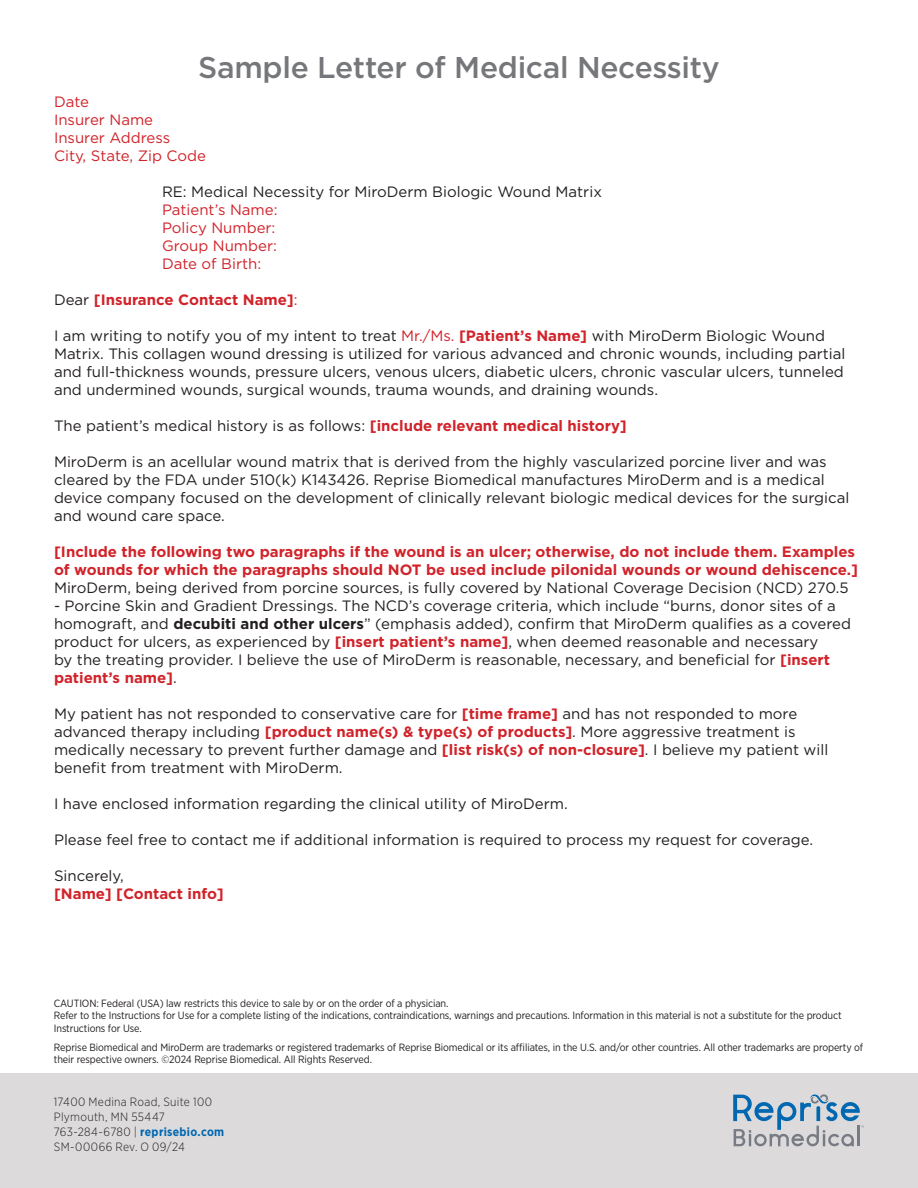
<style>
.page{position:relative;width:918px;height:1188px;background:#fff}
.page>*{position:absolute;margin:0;border:0;box-sizing:border-box;transform-origin:0 0}
.t1{font:500 30px "Gotham";letter-spacing:-.01em;color:#76777b}
.t2{font:15px/18px "Gotham";color:#231f20}
.t3{font:700 15px/18px "Gotham";color:#d1232a}
.t4{font:15px/18px "Gotham";color:#d1232a}
.Address{font:300 12px/15px "Gotham Narrow";letter-spacing:.025em;color:#231f20}
.t5{font:10.5px/12.6px "Gotham Narrow";letter-spacing:-.01em;color:#231f20}
.s1{color:#231f20}
.s2{font-weight:400;color:#231f20}
.s3{font-weight:400}
.s4{color:#d1232a}
.s5{font-weight:700;color:#d1232a}
.s6{font-weight:700}
.s7{font-weight:700;color:#0067b1}
</style>
<div class="page">
<div style="left:0;top:1074px;width:918px;height:114px;background:#dcdadb"></div>
<svg style="left:733px;top:1094px;width:131px;height:52px"></svg>
<p class="t1" style="left:198px;top:48px;width:523px">Sample Letter of Medical Necessity</p>
<p class="t4" style="left:54px;top:92px;width:154px">Date<br>Insurer Name<br>Insurer Address<br>City, State, Zip Code</p>
<p class="t4" style="left:162px;top:182px;width:441px"><span class="s1">RE: Medical Necessity for MiroDerm Biologic Wound Matrix<br></span>Patient’s Name:<br>Policy Number:<br>Group Number:<br>Date of Birth:</p>
<p class="t3" style="left:54px;top:291px;width:245px"><span class="s2">Dear</span> [Insurance Contact Name]<span class="s3">:</span></p>
<p class="t2" style="left:54px;top:326px;width:793px">I am writing to notify you of my intent to treat <span class="s4">Mr./Ms.</span> <span class="s5">[Patient’s Name]</span> with MiroDerm Biologic Wound Matrix. This collagen wound dressing is utilized for various advanced and chronic wounds, including partial and full-thickness wounds, pressure ulcers, venous ulcers, diabetic ulcers, chronic vascular ulcers, tunneled and undermined wounds, surgical wounds, trauma wounds, and draining wounds.</p>
<p class="t2" style="left:54px;top:416px;width:574px">The patient’s medical history is as follows: <span class="s5">[include relevant medical history]</span></p>
<p class="t2" style="left:54px;top:452px;width:797px">MiroDerm is an acellular wound matrix that is derived from the highly vascularized porcine liver and was cleared by the FDA under 510(k) K143426. Reprise Biomedical manufactures MiroDerm and is a medical device company focused on the development of clinically relevant biologic medical devices for the surgical and wound care space.</p>
<p class="t3" style="left:54px;top:543px;width:806px">[Include the following two paragraphs if the wound is an ulcer; otherwise, do not include them. Examples of wounds for which the paragraphs should NOT be used include pilonidal wounds or wound dehiscence.]<br><span class="s2">MiroDerm, being derived from porcine sources, is fully covered by National Coverage Decision (NCD) 270.5</span></p>
<p class="t2" style="left:54px;top:596px;width:799px">- Porcine Skin and Gradient Dressings. The NCD’s coverage criteria, which include “burns, donor sites of a homograft, and <span class="s6">decubiti and other ulcers</span>” (emphasis added), confirm that MiroDerm qualifies as a covered product for ulcers, as experienced by <span class="s5">[insert patient’s name]</span>, when deemed reasonable and necessary<br>by the treating provider. I believe the use of MiroDerm is reasonable, necessary, and beneficial for <span class="s5">[insert patient’s name]</span>.</p>
<p class="t2" style="left:54px;top:704px;width:776px">My patient has not responded to conservative care for <span class="s5">[time frame]</span> and has not responded to more advanced therapy including <span class="s5">[product name(s) &amp; type(s) of products]</span>. More aggressive treatment is medically necessary to prevent further damage and <span class="s5">[list risk(s) of non-closure]</span>. I believe my patient will benefit from treatment with MiroDerm.</p>
<p class="t2" style="left:54px;top:794px;width:515px">I have enclosed information regarding the clinical utility of MiroDerm.</p>
<p class="t2" style="left:54px;top:830px;width:761px">Please feel free to contact me if additional information is required to process my request for coverage.</p>
<p class="t3" style="left:54px;top:867px;width:171px"><span class="s2">Sincerely,<br></span>[Name] [Contact info]</p>
<p class="t5" style="left:54px;top:997px;width:789px">CAUTION: Federal (USA) law restricts this device to sale by or on the order of a physician.<br>Refer to the Instructions for Use for a complete listing of the indications, contraindications, warnings and precautions. Information in this material is not a substitute for the product<br>Instructions for Use.</p>
<p class="t5" style="left:54px;top:1040px;width:811px">Reprise Biomedical and MiroDerm are trademarks or registered trademarks of Reprise Biomedical or its affiliates, in the U.S. and/or other countries. All other trademarks are property of their respective owners. ©2024 Reprise Biomedical. All Rights Reserved.</p>
<p class="Address" style="left:54px;top:1094px;width:172px">17400 Medina Road, Suite 100<br>Plymouth, MN 55447<br>763-284-6780 | <span class="s7">reprisebio.com</span></p>
<p class="Address" style="left:54px;top:1139px;width:132px">SM-00066 Rev. O 09/24</p>
</div>
